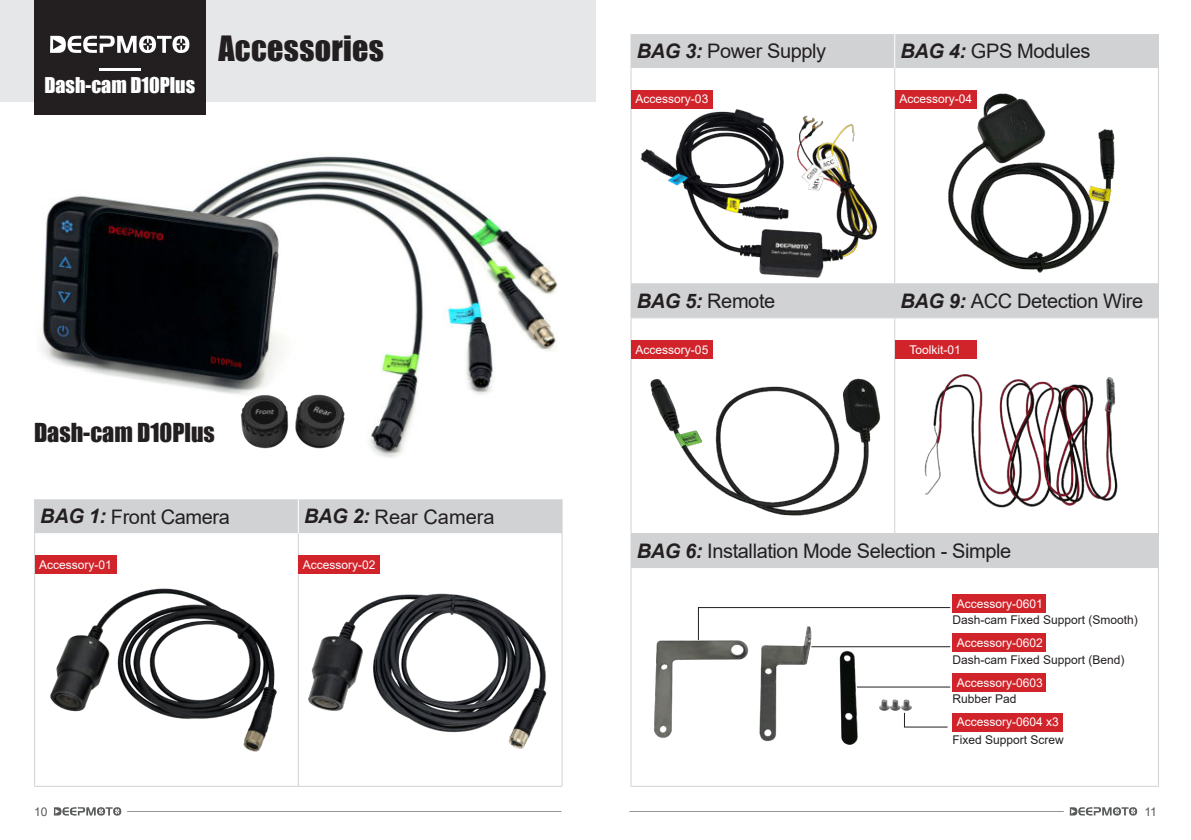
<style>
.page{position:relative;width:1191px;height:840px;background:#fff}
.page>*{position:absolute;margin:0;border:0;box-sizing:border-box;transform-origin:0 0}
.一级{font:32px "Impact";letter-spacing:.01em;color:#231f20}
.三级标题{font:24px "Impact";color:#231f20}
.t1{font:20px "Arial";letter-spacing:-.02em;color:#231f20}
.t2{font:20px "Arial";color:#231f20}
.三级标题-2{font:20px "Impact";color:#fff}
.t3{font:12px "Arial";color:#fff}
.t4{font:12px "Arial";color:#231f20}
.t5{font:12px "Arial";color:#57585a}
.s1{font-weight:700;font-style:italic}
</style>
<div class="page">
<hr style="left:127px;top:810px;width:434px;height:1px;background:#595a5b">
<hr style="left:629px;top:810px;width:434px;height:1px;background:#595a5b">
<svg style="left:54px;top:807px;width:68px;height:9px"></svg>
<svg style="left:1069px;top:807px;width:68px;height:9px"></svg>
<img style="left:41px;top:156px;width:517px;height:302px">
<div style="left:0;top:0;width:595px;height:101px;background:#e6e7e9"></div>
<div style="left:35px;top:499px;width:527px;height:34px;background:#d1d2d4"></div>
<hr style="left:34px;top:533px;width:1px;height:252px;background:#d1d2d4">
<hr style="left:298px;top:533px;width:1px;height:252px;background:#d1d2d4">
<hr style="left:562px;top:533px;width:1px;height:252px;background:#d1d2d4">
<hr style="left:34px;top:785px;width:264px;height:1px;background:#d1d2d4">
<hr style="left:298px;top:785px;width:264px;height:1px;background:#d1d2d4">
<hr style="left:562px;top:499px;width:1px;height:34px;background:#d1d2d4">
<hr style="left:34px;top:499px;width:1px;height:34px;background:#d1d2d4">
<hr style="left:298px;top:499px;width:1px;height:34px;background:#fff">
<img style="left:35px;top:565px;width:242px;height:187px">
<img style="left:299px;top:551px;width:263px;height:230px">
<div style="left:35px;top:555px;width:81px;height:18px;background:#d1232a"></div>
<div style="left:299px;top:555px;width:81px;height:18px;background:#d1232a"></div>
<div style="left:34px;top:0;width:172px;height:115px;background:#231f20"></div>
<svg style="left:50px;top:35px;width:140px;height:18px"></svg>
<hr style="left:99px;top:68px;width:42px;height:2px;background:#fff">
<div style="left:631px;top:34px;width:527px;height:34px;background:#d1d2d4"></div>
<svg style="left:631px;top:68px;width:527px;height:717px"></svg>
<hr style="left:630px;top:68px;width:1px;height:215px;background:#d1d2d4">
<hr style="left:894px;top:68px;width:1px;height:215px;background:#d1d2d4">
<hr style="left:1158px;top:68px;width:1px;height:215px;background:#d1d2d4">
<hr style="left:630px;top:284px;width:1px;height:33px;background:#d1d2d4">
<hr style="left:894px;top:284px;width:1px;height:33px;background:#d1d2d4">
<hr style="left:1158px;top:284px;width:1px;height:33px;background:#d1d2d4">
<hr style="left:630px;top:318px;width:1px;height:215px;background:#d1d2d4">
<hr style="left:894px;top:318px;width:1px;height:215px;background:#d1d2d4">
<hr style="left:1158px;top:318px;width:1px;height:215px;background:#d1d2d4">
<hr style="left:630px;top:533px;width:1px;height:34px;background:#d1d2d4">
<hr style="left:1158px;top:533px;width:1px;height:34px;background:#d1d2d4">
<hr style="left:630px;top:567px;width:1px;height:218px;background:#d1d2d4">
<hr style="left:1158px;top:567px;width:1px;height:218px;background:#d1d2d4">
<hr style="left:630px;top:283px;width:264px;height:1px;background:#d1d2d4">
<hr style="left:894px;top:283px;width:264px;height:1px;background:#d1d2d4">
<hr style="left:630px;top:317px;width:264px;height:1px;background:#d1d2d4">
<hr style="left:894px;top:317px;width:264px;height:1px;background:#d1d2d4">
<hr style="left:630px;top:533px;width:264px;height:1px;background:#d1d2d4">
<hr style="left:894px;top:533px;width:264px;height:1px;background:#d1d2d4">
<hr style="left:630px;top:567px;width:264px;height:1px;background:#d1d2d4">
<hr style="left:894px;top:567px;width:264px;height:1px;background:#d1d2d4">
<hr style="left:630px;top:785px;width:264px;height:1px;background:#d1d2d4">
<hr style="left:894px;top:785px;width:264px;height:1px;background:#d1d2d4">
<hr style="left:1158px;top:34px;width:1px;height:34px;background:#d1d2d4">
<hr style="left:630px;top:34px;width:1px;height:34px;background:#d1d2d4">
<hr style="left:894px;top:34px;width:1px;height:34px;background:#fff">
<img style="left:895px;top:72px;width:259px;height:209px">
<img style="left:632px;top:86px;width:261px;height:195px">
<div style="left:631px;top:90px;width:82px;height:18px;background:#d1232a"></div>
<div style="left:952px;top:594px;width:93px;height:18px;background:#d1232a"></div>
<div style="left:952px;top:633px;width:93px;height:18px;background:#d1232a"></div>
<div style="left:952px;top:672px;width:93px;height:19px;background:#d1232a"></div>
<div style="left:952px;top:712px;width:110px;height:19px;background:#d1232a"></div>
<div style="left:895px;top:90px;width:81px;height:18px;background:#d1232a"></div>
<div style="left:895px;top:340px;width:81px;height:19px;background:#d1232a"></div>
<img style="left:631px;top:329px;width:262px;height:195px">
<img style="left:905px;top:349px;width:251px;height:165px">
<img style="left:646px;top:592px;width:293px;height:175px">
<svg style="left:698px;top:606px;width:252px;height:34px"></svg>
<hr style="left:811px;top:646px;width:139px;height:1px;background:#231f20">
<hr style="left:857px;top:686px;width:93px;height:1px;background:#231f20">
<svg style="left:904px;top:712px;width:44px;height:15px"></svg>
<svg style="left:812px;top:649px;width:27px;height:99px"></svg>
<img style="left:234px;top:388px;width:59px;height:65px">
<img style="left:289px;top:385px;width:58px;height:67px">
<p class="三级标题-2" style="left:44px;top:70px;width:152px">Dash-cam D10Plus</p>
<p class="一级" style="left:218px;top:24px;width:167px">Accessories</p>
<p class="三级标题" style="left:34px;top:413px;width:182px">Dash-cam D10Plus</p>
<p class="t1" style="left:40px;top:502px;width:191px"><span class="s1">BAG 1:</span> Front Camera</p>
<p class="t2" style="left:304px;top:502px;width:192px"><span class="s1">BAG 2:</span> Rear Camera</p>
<p class="t3" style="left:39px;top:556px;width:74px">Accessory-01</p>
<p class="t3" style="left:303px;top:556px;width:74px">Accessory-02</p>
<p class="t1" style="left:636px;top:37px;width:191px"><span class="s1">BAG 3:</span> Power Supply</p>
<p class="t1" style="left:900px;top:37px;width:191px"><span class="s1">BAG 4:</span> GPS Modules</p>
<p class="t3" style="left:635px;top:91px;width:74px">Accessory-03</p>
<p class="t3" style="left:899px;top:91px;width:74px">Accessory-04</p>
<p class="t1" style="left:636px;top:287px;width:140px"><span class="s1">BAG 5:</span> Remote</p>
<p class="t1" style="left:900px;top:287px;width:244px"><span class="s1">BAG 9:</span> ACC Detection Wire</p>
<p class="t3" style="left:635px;top:341px;width:74px">Accessory-05</p>
<p class="t3" style="left:909px;top:341px;width:53px">Toolkit-01</p>
<p class="t1" style="left:636px;top:536px;width:376px"><span class="s1">BAG 6:</span> Installation Mode Selection - Simple</p>
<p class="t3" style="left:956px;top:595px;width:88px">Accessory-0601</p>
<p class="t3" style="left:956px;top:634px;width:88px">Accessory-0602</p>
<p class="t3" style="left:956px;top:673px;width:88px">Accessory-0603</p>
<p class="t3" style="left:956px;top:713px;width:104px">Accessory-0604 x3</p>
<p class="t4" style="left:952px;top:611px;width:187px">Dash-cam Fixed Support (Smooth)</p>
<p class="t4" style="left:952px;top:650px;width:174px">Dash-cam Fixed Support (Bend)</p>
<p class="t4" style="left:952px;top:690px;width:66px">Rubber Pad</p>
<p class="t4" style="left:952px;top:730px;width:113px">Fixed Support Screw</p>
<p class="t5" style="left:34px;top:802px;width:15px">10</p>
<p class="t5" style="left:1144px;top:802px;width:14px">11</p>
</div>
